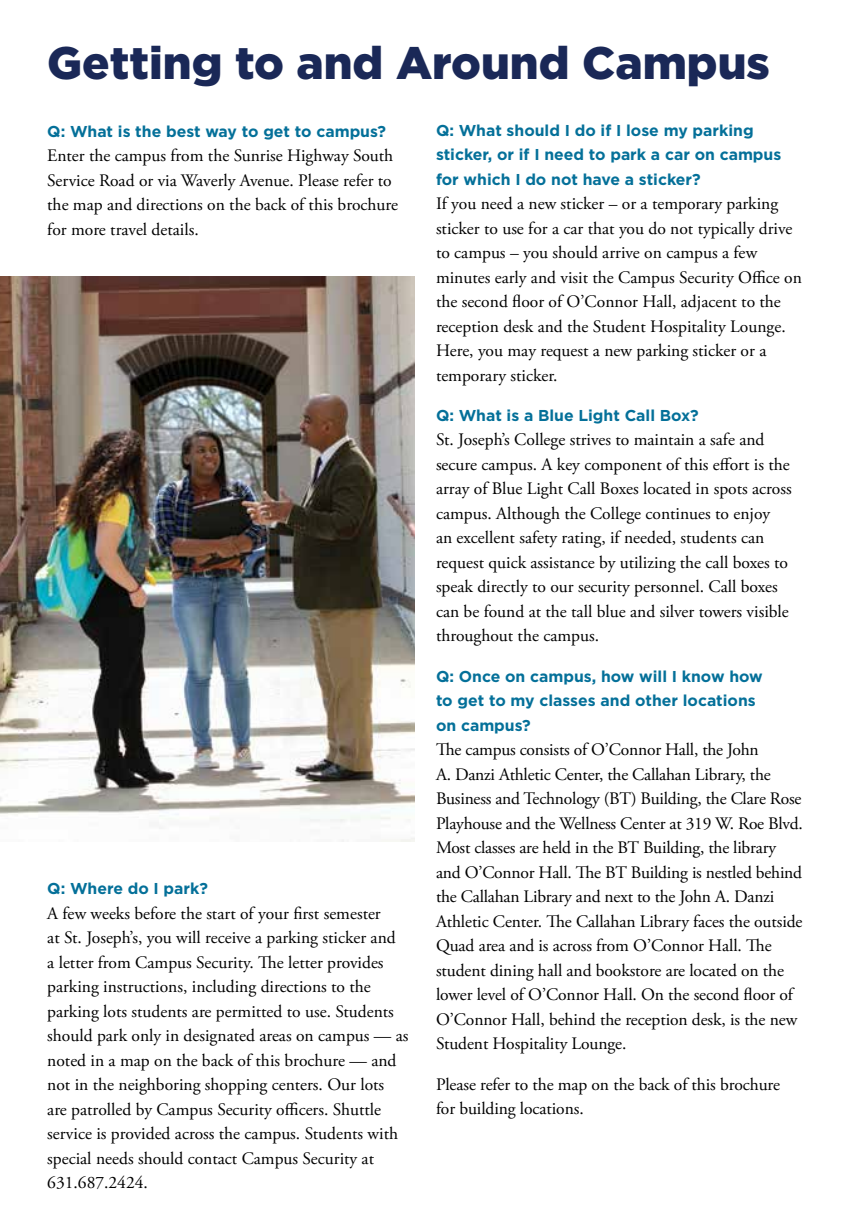
<style>
.page{position:relative;width:851px;height:1229px;background:#fff}
.page>*{position:absolute;margin:0;border:0;box-sizing:border-box;transform-origin:0 0}
.heading_H1{font:900 45.5px "Gotham";color:#1a2857}
.Body_copy{font:17.5px/24.5px "Adobe Garamond Pro";color:#000}
.body_copy_P{font:17.5px/24.5px "Adobe Garamond Pro";color:#000}
.Body_copy-2{font:700 15.75px/24.5px "Gotham";color:#047099}
.body_copy_P-2{font:700 15.75px "Gotham";color:#047099}
</style>
<div class="page">
<img style="left:0;top:277px;width:415px;height:564px">
<h1 class="heading_H1" style="left:47px;top:32px;width:724px">Getting to and Around Campus</h1>
<p class="body_copy_P-2" style="left:47px;top:121px;width:340px">Q: What is the best way to get to campus?</p>
<p class="body_copy_P" style="left:47px;top:144px;width:352px">Enter the campus from the Sunrise Highway South Service Road or via Waverly Avenue. Please refer to the map and directions on the back of this brochure for more travel details.</p>
<p class="Body_copy-2" style="left:436px;top:118px;width:347px">Q: What should I do if I lose my parking sticker, or if I need to park a car on campus for which I do not have a sticker?</p>
<p class="Body_copy" style="left:436px;top:192px;width:367px">If you need a new sticker – or a temporary parking sticker to use for a car that you do not typically drive to campus – you should arrive on campus a few minutes early and visit the Campus Security Office on the second floor of O’Connor Hall, adjacent to the reception desk and the Student Hospitality Lounge.<br>Here, you may request a new parking sticker or a temporary sticker.</p>
<p class="Body_copy-2" style="left:436px;top:403px;width:264px">Q: What is a Blue Light Call Box?</p>
<p class="Body_copy" style="left:436px;top:428px;width:357px">St. Joseph’s College strives to maintain a safe and secure campus. A key component of this effort is the array of Blue Light Call Boxes located in spots across campus. Although the College continues to enjoy<br>an excellent safety rating, if needed, students can request quick assistance by utilizing the call boxes to speak directly to our security personnel. Call boxes can be found at the tall blue and silver towers visible throughout the campus.</p>
<p class="Body_copy-2" style="left:436px;top:664px;width:328px">Q: Once on campus, how will I know how to get to my classes and other locations on campus?</p>
<p class="Body_copy" style="left:436px;top:738px;width:368px">The campus consists of O’Connor Hall, the John<br>A. Danzi Athletic Center, the Callahan Library, the Business and Technology (BT) Building, the Clare Rose Playhouse and the Wellness Center at 319 W. Roe Blvd.<br>Most classes are held in the BT Building, the library and O’Connor Hall. The BT Building is nestled behind the Callahan Library and next to the John A. Danzi Athletic Center. The Callahan Library faces the outside Quad area and is across from O’Connor Hall. The student dining hall and bookstore are located on the lower level of O’Connor Hall. On the second floor of O’Connor Hall, behind the reception desk, is the new Student Hospitality Lounge.</p>
<p class="Body_copy" style="left:436px;top:1072px;width:345px">Please refer to the map on the back of this brochure for building locations.</p>
<p class="Body_copy-2" style="left:47px;top:876px;width:162px">Q: Where do I park?</p>
<p class="Body_copy" style="left:47px;top:901px;width:363px">A few weeks before the start of your first semester<br>at St. Joseph’s, you will receive a parking sticker and<br>a letter from Campus Security. The letter provides parking instructions, including directions to the parking lots students are permitted to use. Students should park only in designated areas on campus — as noted in a map on the back of this brochure — and not in the neighboring shopping centers. Our lots<br>are patrolled by Campus Security officers. Shuttle service is provided across the campus. Students with special needs should contact Campus Security at 631.687.2424.</p>
</div>
